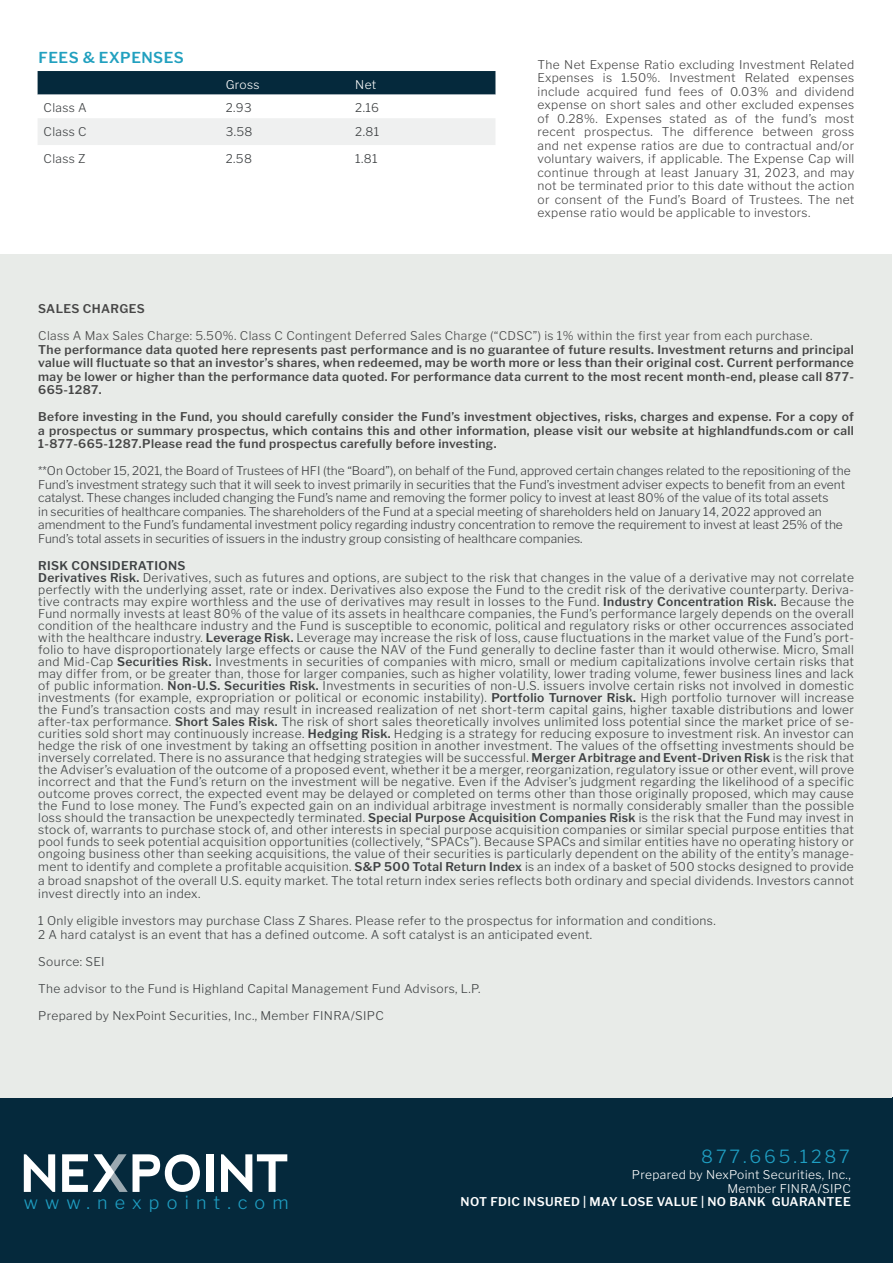
<style>
.page{position:relative;width:893px;height:1263px;background:#fff}
.page>*{position:absolute;margin:0;border:0;box-sizing:border-box;transform-origin:0 0}
.t1{font:300 18px "Libre Franklin";letter-spacing:.39em;color:#1f9fc3}
.t2{font:300 18px "Libre Franklin";letter-spacing:.16em;color:#1f9fc3}
.Cover_-_fact_sheet{font:600 15px "Libre Franklin";letter-spacing:.03em;color:#21a0bf}
.Cover_-_fact_sheet-2{font:300 12px/12px "Libre Franklin";letter-spacing:.03em;color:#3e4143;text-align:justify}
.Body_-_section_title{font:300 12px/13.5px "Libre Franklin";color:#3e4043}
.Cover_-_fact_sheet-3{font:600 12px/13.5px "Libre Franklin";letter-spacing:.03em;color:#464646;text-align:justify}
.Cover_-_fact_sheet-4{font:300 12px/13.5px "Libre Franklin";letter-spacing:.03em;color:#464646;text-align:justify}
.Cover_-_fact_sheet-5{font:300 12px/13.5px "Libre Franklin";letter-spacing:.03em;color:#fff;text-align:right}
.t3{font:600 12px "Libre Franklin";letter-spacing:.03em;color:#fff}
.Cover_-_fact_sheet-6{font:600 12px "Libre Franklin";letter-spacing:.03em;color:#3e4143}
.s1{font-weight:600}
</style>
<div class="page">
<div style="left:0;top:1097px;width:893px;height:166px;background:#05293c"></div>
<svg style="left:24px;top:1154px;width:31px;height:38px"></svg>
<svg style="left:62px;top:1154px;width:138px;height:38px"></svg>
<div style="left:207px;top:1154px;width:7px;height:38px;background:#fff"></div>
<svg style="left:221px;top:1154px;width:66px;height:38px"></svg>
<div style="left:1px;top:254px;width:891px;height:843px;background:#e8ebe8"></div>
<svg style="left:38px;top:71px;width:457px;height:74px"></svg>
<p class="Cover_-_fact_sheet" style="left:39px;top:46px;width:147px">FEES &amp; EXPENSES</p>
<p class="Cover_-_fact_sheet-5" style="left:226px;top:76px;width:35px">Gross</p>
<p class="Cover_-_fact_sheet-5" style="left:355px;top:76px;width:23px">Net</p>
<p class="Cover_-_fact_sheet-2" style="left:44px;top:101px;width:45px">Class A</p>
<p class="Cover_-_fact_sheet-2" style="left:226px;top:101px;width:27px">2.93</p>
<p class="Cover_-_fact_sheet-2" style="left:355px;top:101px;width:25px">2.16</p>
<p class="Cover_-_fact_sheet-2" style="left:44px;top:124px;width:45px">Class C</p>
<p class="Cover_-_fact_sheet-2" style="left:226px;top:124px;width:28px">3.58</p>
<p class="Cover_-_fact_sheet-2" style="left:355px;top:124px;width:25px">2.81</p>
<p class="Cover_-_fact_sheet-2" style="left:44px;top:151px;width:44px">Class Z</p>
<p class="Cover_-_fact_sheet-2" style="left:226px;top:151px;width:28px">2.58</p>
<p class="Cover_-_fact_sheet-2" style="left:355px;top:151px;width:24px">1.81</p>
<p class="Cover_-_fact_sheet-4" style="left:537px;top:56px;width:318px">The Net Expense Ratio excluding Investment Related Expenses is 1.50%. Investment Related expenses include acquired fund fees of 0.03% and dividend expense on short sales and other excluded expenses of 0.28%. Expenses stated as of the fund’s most recent prospectus. The difference between gross and net expense ratios are due to contractual and/or voluntary waivers, if applicable. The Expense Cap will continue through at least January 31, 2023, and may not be terminated prior to this date without the action or consent of the Fund’s Board of Trustees. The net expense ratio would be applicable to investors.</p>
<p class="Cover_-_fact_sheet-3" style="left:38px;top:301px;width:108px">SALES CHARGES</p>
<p class="Cover_-_fact_sheet-4" style="left:38px;top:328px;width:776px">Class A Max Sales Charge: 5.50%. Class C Contingent Deferred Sales Charge (“CDSC”) is 1% within the first year from each purchase.</p>
<p class="Cover_-_fact_sheet-3" style="left:38px;top:341px;width:817px">The performance data quoted here represents past performance and is no guarantee of future results. Investment returns and principal value will fluctuate so that an investor’s shares, when redeemed, may be worth more or less than their original cost. Current performance may be lower or higher than the performance data quoted. For performance data current to the most recent month-end, please call 877- 665-1287.</p>
<p class="Cover_-_fact_sheet-3" style="left:38px;top:409px;width:817px">Before investing in the Fund, you should carefully consider the Fund’s investment objectives, risks, charges and expense. For a copy of a prospectus or summary prospectus, which contains this and other information, please visit our website at highlandfunds.com or call 1-877-665-1287.Please read the fund prospectus carefully before investing.</p>
<p class="Body_-_section_title" style="left:38px;top:463px;width:814px">**On October 15, 2021, the Board of Trustees of HFI (the “Board”), on behalf of the Fund, approved certain changes related to the repositioning of the Fund’s investment strategy such that it will seek to invest primarily in securities that the Fund’s investment adviser expects to benefit from an event catalyst. These changes included changing the Fund’s name and removing the former policy to invest at least 80% of the value of its total assets<br>in securities of healthcare companies. The shareholders of the Fund at a special meeting of shareholders held on January 14, 2022 approved an amendment to the Fund’s fundamental investment policy regarding industry concentration to remove the requirement to invest at least 25% of the Fund’s total assets in securities of issuers in the industry group consisting of healthcare companies.</p>
<p class="Cover_-_fact_sheet-6" style="left:38px;top:556px;width:149px">RISK CONSIDERATIONS</p>
<p class="Cover_-_fact_sheet-2" style="left:38px;top:570px;width:817px"><span class="s1">Derivatives Risk.</span> Derivatives, such as futures and options, are subject to the risk that changes in the value of a derivative may not correlate perfectly with the underlying asset, rate or index. Derivatives also expose the Fund to the credit risk of the derivative counterparty. Deriva&shy;tive contracts may expire worthless and the use of derivatives may result in losses to the Fund. <span class="s1">Industry Concentration Risk.</span> Because the Fund normally invests at least 80% of the value of its assets in healthcare companies, the Fund’s performance largely depends on the overall condition of the healthcare industry and the Fund is susceptible to economic, political and regulatory risks or other occurrences associated with the healthcare industry. <span class="s1">Leverage Risk.</span> Leverage may increase the risk of loss, cause fluctuations in the market value of the Fund’s port&shy;folio to have disproportionately large effects or cause the NAV of the Fund generally to decline faster than it would otherwise. Micro, Small and Mid-Cap <span class="s1">Securities Risk.</span> Investments in securities of companies with micro, small or medium capitalizations involve certain risks that may differ from, or be greater than, those for larger companies, such as higher volatility, lower trading volume, fewer business lines and lack of public information. <span class="s1">Non-U.S. Securities Risk.</span> Investments in securities of non-U.S. issuers involve certain risks not involved in domestic investments (for example, expropriation or political or economic instability). <span class="s1">Portfolio Turnover Risk.</span> High portfolio turnover will increase the Fund’s transaction costs and may result in increased realization of net short-term capital gains, higher taxable distributions and lower after-tax performance. <span class="s1">Short Sales Risk.</span> The risk of short sales theoretically involves unlimited loss potential since the market price of se&shy;curities sold short may continuously increase. <span class="s1">Hedging Risk.</span> Hedging is a strategy for reducing exposure to investment risk. An investor can hedge the risk of one investment by taking an offsetting position in another investment. The values of the offsetting investments should be inversely correlated. There is no assurance that hedging strategies will be successful. <span class="s1">Merger Arbitrage and Event-Driven Risk</span> is the risk that the Adviser’s evaluation of the outcome of a proposed event, whether it be a merger, reorganization, regulatory issue or other event, will prove incorrect and that the Fund’s return on the investment will be negative. Even if the Adviser’s judgment regarding the likelihood of a specific outcome proves correct, the expected event may be delayed or completed on terms other than those originally proposed, which may cause the Fund to lose money. The Fund’s expected gain on an individual arbitrage investment is normally considerably smaller than the possible loss should the transaction be unexpectedly terminated. <span class="s1">Special Purpose Acquisition Companies Risk</span> is the risk that the Fund may invest in stock of, warrants to purchase stock of, and other interests in special purpose acquisition companies or similar special purpose entities that pool funds to seek potential acquisition opportunities (collectively, “SPACs”). Because SPACs and similar entities have no operating history or ongoing business other than seeking acquisitions, the value of their securities is particularly dependent on the ability of the entity’s manage-</p>
<p class="Cover_-_fact_sheet-2" style="left:38px;top:859px;width:817px;line-height:13.5px">ment to identify and complete a profitable acquisition. <span class="s1">S&amp;P 500 Total Return Index</span> is an index of a basket of 500 stocks designed to provide a broad snapshot of the overall U.S. equity market. The total return index series reflects both ordinary and special dividends. Investors cannot invest directly into an index.</p>
<p class="Cover_-_fact_sheet-2" style="left:38px;top:914px;width:679px">1 Only eligible investors may purchase Class Z Shares. Please refer to the prospectus for information and conditions.</p>
<p class="Cover_-_fact_sheet-2" style="left:38px;top:927px;width:555px">2 A hard catalyst is an event that has a defined outcome. A soft catalyst is an anticipated event.</p>
<p class="Cover_-_fact_sheet-2" style="left:38px;top:954px;width:68px">Source: SEI</p>
<p class="Cover_-_fact_sheet-2" style="left:38px;top:981px;width:444px">The advisor to the Fund is Highland Capital Management Fund Advisors, L.P.</p>
<p class="Cover_-_fact_sheet-2" style="left:38px;top:1008px;width:347px">Prepared by NexPoint Securities, Inc., Member FINRA/SIPC</p>
<h1 class="t1" style="left:24px;top:1189px;width:266px">www.nexpoint.com</h1>
<h1 class="t2" style="left:701px;top:1142px;width:150px">877.665.1287</h1>
<p class="Cover_-_fact_sheet-5" style="left:632px;top:1167px;width:220px">Prepared by NexPoint Securities, Inc.,<br>Member FINRA/SIPC</p>
<p class="t3" style="left:461px;top:1192px;width:392px">NOT FDIC INSURED | MAY LOSE VALUE | NO BANK GUARANTEE</p>
</div>
